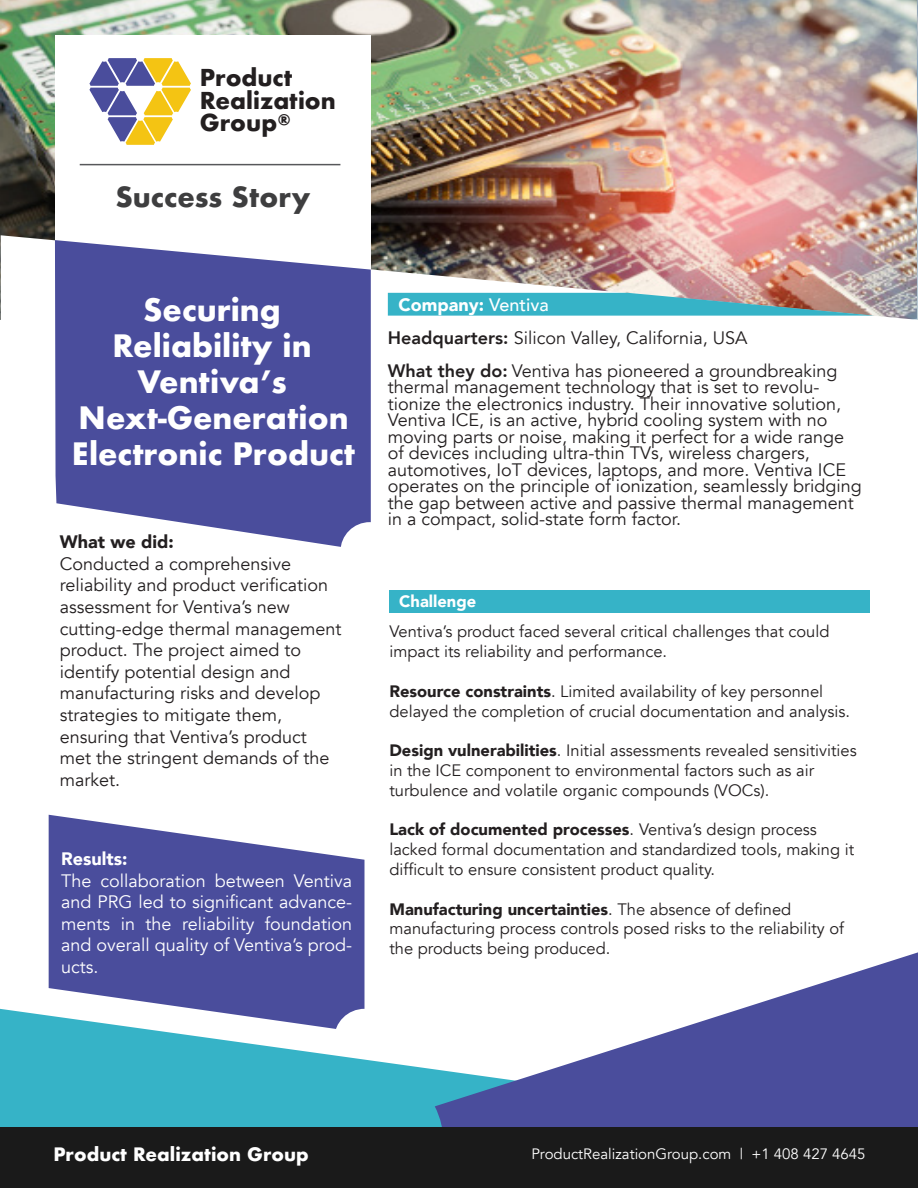
<style>
.page{position:relative;width:918px;height:1188px;background:#fff}
.page>*{position:absolute;margin:0;border:0;box-sizing:border-box;transform-origin:0 0}
.t1{font:700 30px/36px "Futura";color:#fff;text-align:center}
.t2{font:700 27px "Futura";color:#3e3e3f}
.t3{font:700 22.65px/22.6px "Futura";color:#231f20}
.t4{font:18px/21.6px "Avenir";color:#231f20}
.t5{font:18px/21.6px "Avenir";color:#fff;text-align:justify}
.t6{font:900 18px "Avenir";color:#fff}
.t7{font:700 18px "Futura";color:#fff}
.t8{font:900 18px "Avenir";color:#231f20}
.t9{font:16.5px/19.8px "Avenir";color:#231f20}
.t10{font:900 16.5px "Avenir";color:#fff}
.t11{font:15px "Avenir";color:#fff}
.s1{font-weight:500}
.s2{font-weight:800}
.s3{font-weight:900}
</style>
<div class="page">
<svg style="left:49px;top:815px;width:315px;height:194px;background:#6265a9"></svg>
<svg style="left:0;top:1009px;width:435px;height:119px;fill:#36b3c7"></svg>
<svg style="left:435px;top:952px;width:483px;height:176px;fill:#4a4d9c"></svg>
<img style="left:0;top:0;width:917px;height:320px">
<img style="left:1px;top:235px;width:917px;height:85px">
<div style="left:55px;top:36px;width:316px;height:436px;background:#fff"></div>
<hr style="left:80px;top:164px;width:260px;height:1px;background:#57585a">
<svg style="left:55px;top:240px;width:316px;height:307px;background:#5f61a7"></svg>
<svg style="left:89px;top:58px;width:102px;height:87px"></svg>
<div style="left:340px;top:522px;width:59px;height:59px;background:#fff;border-radius:50%"></div>
<div style="left:0;top:1128px;width:918px;height:60px;background:#1a1a1a"></div>
<div style="left:389px;top:590px;width:481px;height:23px;background:#36b3c7"></div>
<svg style="left:388px;top:293px;width:487px;height:23px;background:#5aabb7"></svg>
<p class="t3" style="left:200px;top:66px;width:138px">Product<br>Realization<br>Group<sup>®</sup></p>
<p class="t2" style="left:115px;top:177px;width:197px">Success Story</p>
<p class="t1" style="left:112px;top:291px;width:201px">Securing<br>Reliability in<br>Ventiva’s</p>
<p class="t1" style="left:72px;top:399px;width:285px;text-align:left">Next-Generation<br>Electronic Product</p>
<p class="t8" style="left:60px;top:526px;width:115px">What we did:</p>
<p class="t4" style="left:60px;top:553px;width:283px">Conducted a comprehensive reliability and product verification assessment for Ventiva’s new cutting-edge thermal management product. The project aimed to identify potential design and manufacturing risks and develop strategies to mitigate them, ensuring that Ventiva’s product met the stringent demands of the market.</p>
<p class="t6" style="left:61px;top:843px;width:68px">Results:</p>
<p class="t5" style="left:61px;top:870px;width:293px">The collaboration between Ventiva and PRG led to significant advance&shy;ments in the reliability foundation and overall quality of Ventiva’s prod&shy;ucts.</p>
<p class="t6" style="left:399px;top:289px;width:152px">Company: <span class="s1">Ventiva</span></p>
<p class="t4" style="left:388px;top:327px;width:361px"><span class="s2">Headquarters:</span> Silicon Valley, California, USA</p>
<p class="t4" style="left:388px;top:363px;width:475px;line-height:16.5px"><span class="s2">What they do:</span> Ventiva has pioneered a groundbreaking thermal management technology that is set to revolu&shy;tionize the electronics industry. Their innovative solution, Ventiva ICE, is an active, hybrid cooling system with no moving parts or noise, making it perfect for a wide range of devices including ultra-thin TVs, wireless chargers, automotives, IoT devices, laptops, and more. Ventiva ICE operates on the principle of ionization, seamlessly bridging the gap between active and passive thermal management in a compact, solid-state form factor.</p>
<p class="t10" style="left:399px;top:587px;width:79px">Challenge</p>
<p class="t9" style="left:389px;top:622px;width:441px">Ventiva’s product faced several critical challenges that could impact its reliability and performance.</p>
<p class="t9" style="left:389px;top:682px;width:462px"><span class="s3">Resource constraints</span>. Limited availability of key personnel delayed the completion of crucial documentation and analysis.</p>
<p class="t9" style="left:389px;top:741px;width:469px"><span class="s3">Design vulnerabilities</span>. Initial assessments revealed sensitivities in the ICE component to environmental factors such as air turbulence and volatile organic compounds (VOCs).</p>
<p class="t9" style="left:389px;top:820px;width:466px"><span class="s3">Lack of documented processes</span>. Ventiva’s design process lacked formal documentation and standardized tools, making it difficult to ensure consistent product quality.</p>
<p class="t9" style="left:389px;top:899px;width:456px"><span class="s3">Manufacturing uncertainties</span>. The absence of defined manufacturing process controls posed risks to the reliability of the products being produced.</p>
<p class="t7" style="left:53px;top:1141px;width:257px">Product Realization Group</p>
<p class="t11" style="left:531px;top:1145px;width:336px">ProductRealizationGroup.com | +1 408 427 4645</p>
</div>
